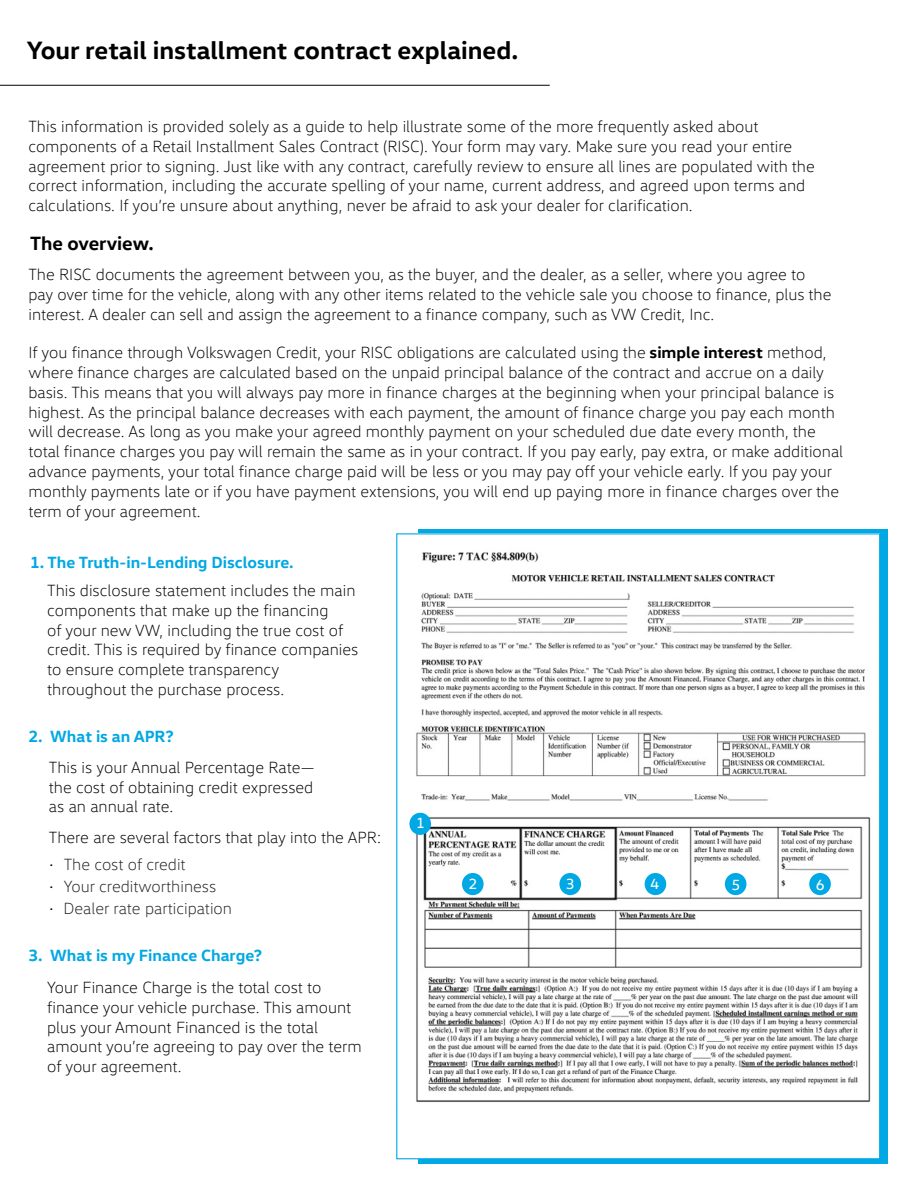
<style>
.page{position:relative;width:918px;height:1188px;background:#fff}
.page>*{position:absolute;margin:0;border:0;box-sizing:border-box;transform-origin:0 0}
.t1{font:700 25.5px "VW Head";color:#000}
.t2{font:700 19.5px "VW Head";color:#000}
.t3{font:300 16.5px/19.8px "VW Head";color:#000}
.t4{font:700 16.5px "VW Head";color:#00a8e4}
.t5{font:300 16.5px "VW Head";color:#231f20}
.t6{font:15px "VW Head";color:#fff}
.s1{font-weight:700}
</style>
<div class="page">
<div style="left:419px;top:529px;width:469px;height:635px;background:#00a8e4"></div>
<div style="left:397px;top:534px;width:483px;height:625px;background:#fff"></div>
<img style="left:409px;top:552px;width:462px;height:550px">
<div style="left:409px;top:813px;width:22px;height:22px;background:#00a8e4;border-radius:50%"></div>
<div style="left:462px;top:873px;width:22px;height:22px;background:#00a8e4;border-radius:50%"></div>
<div style="left:559px;top:873px;width:22px;height:22px;background:#00a8e4;border-radius:50%"></div>
<div style="left:645px;top:873px;width:21px;height:22px;background:#00a8e4;border-radius:50%"></div>
<div style="left:725px;top:873px;width:21px;height:22px;background:#00a8e4;border-radius:50%"></div>
<div style="left:809px;top:873px;width:22px;height:22px;background:#00a8e4;border-radius:50%"></div>
<hr style="left:0;top:85px;width:550px;height:1px;background:#000">
<p class="t1" style="left:27px;top:34px;width:493px">Your retail installment contract explained.</p>
<p class="t3" style="left:28px;top:116px;width:788px">This information is provided solely as a guide to help illustrate some of the more frequently asked about components of a Retail Installment Sales Contract (RISC). Your form may vary. Make sure you read your entire agreement prior to signing. Just like with any contract, carefully review to ensure all lines are populated with the correct information, including the accurate spelling of your name, current address, and agreed upon terms and calculations. If you’re unsure about anything, never be afraid to ask your dealer for clarification.</p>
<p class="t2" style="left:30px;top:231px;width:125px">The overview.</p>
<p class="t3" style="left:28px;top:265px;width:805px">The RISC documents the agreement between you, as the buyer, and the dealer, as a seller, where you agree to pay over time for the vehicle, along with any other items related to the vehicle sale you choose to finance, plus the interest. A dealer can sell and assign the agreement to a finance company, such as VW Credit, Inc.</p>
<p class="t3" style="left:28px;top:342px;width:816px">If you finance through Volkswagen Credit, your RISC obligations are calculated using the <span class="s1">simple interest</span> method, where finance charges are calculated based on the unpaid principal balance of the contract and accrue on a daily basis. This means that you will always pay more in finance charges at the beginning when your principal balance is highest. As the principal balance decreases with each payment, the amount of finance charge you pay each month will decrease. As long as you make your agreed monthly payment on your scheduled due date every month, the total finance charges you pay will remain the same as in your contract. If you pay early, pay extra, or make additional advance payments, your total finance charge paid will be less or you may pay off your vehicle early. If you pay your monthly payments late or if you have payment extensions, you will end up paying more in finance charges over the term of your agreement.</p>
<p class="t4" style="left:30px;top:552px;width:265px">1. The Truth-in-Lending Disclosure.</p>
<p class="t3" style="left:47px;top:580px;width:313px">This disclosure statement includes the main components that make up the financing<br>of your new VW, including the true cost of credit. This is required by finance companies to ensure complete transparency throughout the purchase process.</p>
<p class="t4" style="left:28px;top:725px;width:16px">2.</p>
<p class="t3" style="left:49px;top:757px;width:267px;text-align:justify">This is your Annual Percentage Rate— the cost of obtaining credit expressed as an annual rate.</p>
<p class="t4" style="left:50px;top:725px;width:125px">What is an APR?</p>
<p class="t3" style="left:49px;top:827px;width:334px">There are several factors that play into the APR:</p>
<p class="t3" style="left:49px;top:854px;width:7px">•</p>
<p class="t5" style="left:64px;top:854px;width:123px">The cost of credit</p>
<p class="t3" style="left:49px;top:877px;width:7px">•</p>
<p class="t5" style="left:64px;top:877px;width:154px">Your creditworthiness</p>
<p class="t3" style="left:49px;top:899px;width:7px">•</p>
<p class="t5" style="left:64px;top:899px;width:170px">Dealer rate participation</p>
<p class="t4" style="left:28px;top:944px;width:16px">3.</p>
<p class="t4" style="left:50px;top:944px;width:214px">What is my Finance Charge?</p>
<p class="t3" style="left:47px;top:977px;width:316px">Your Finance Charge is the total cost to finance your vehicle purchase. This amount plus your Amount Financed is the total amount you’re agreeing to pay over the term of your agreement.</p>
<p class="t6" style="left:416px;top:814px;width:10px">1</p>
<p class="t6" style="left:468px;top:874px;width:10px">2</p>
<p class="t6" style="left:566px;top:875px;width:10px">3</p>
<p class="t6" style="left:651px;top:875px;width:10px">4</p>
<p class="t6" style="left:731px;top:875px;width:10px">5</p>
<p class="t6" style="left:816px;top:875px;width:10px">6</p>
</div>
